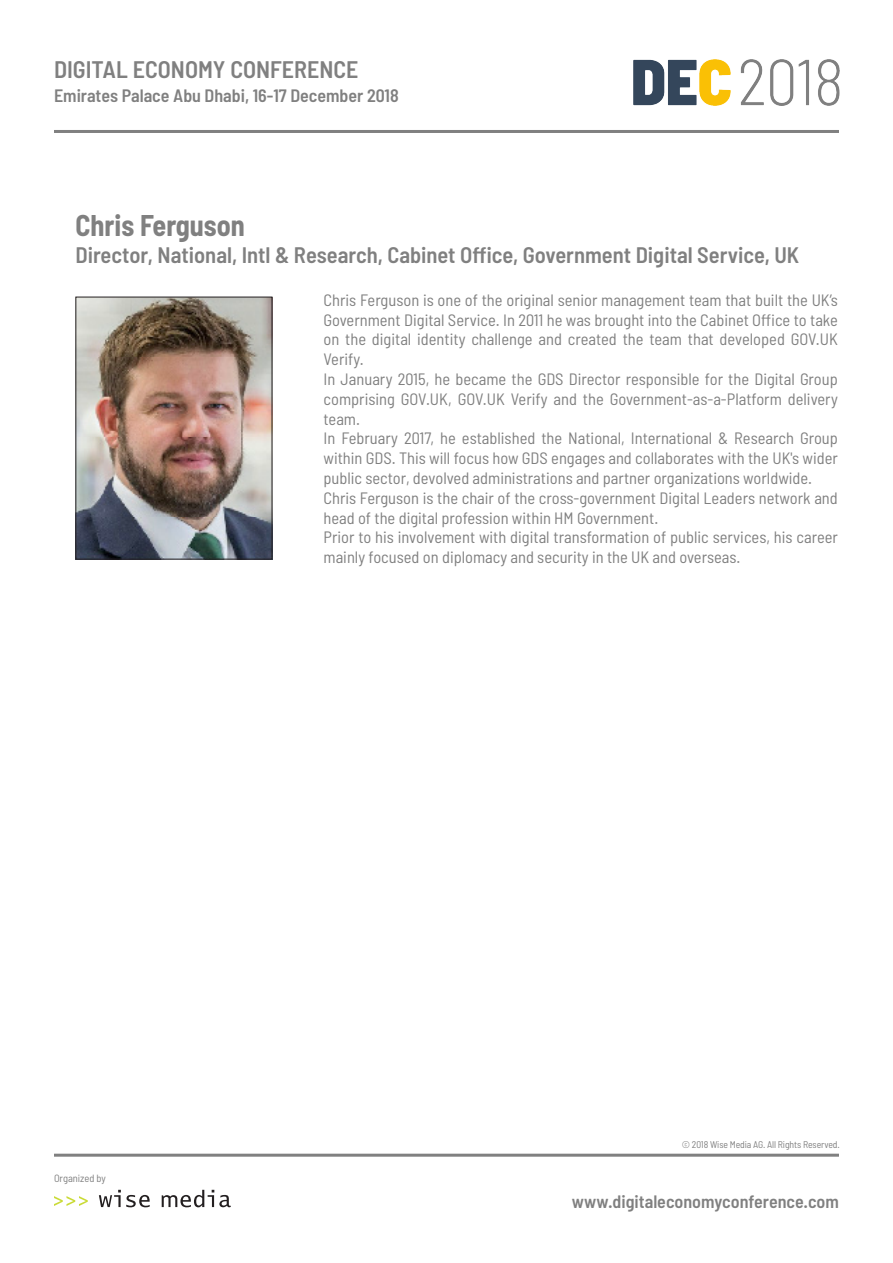
<style>
.page{position:relative;width:893px;height:1263px;background:#fff}
.page>*{position:absolute;margin:0;border:0;box-sizing:border-box;transform-origin:0 0}
.t1{font:700 semi-condensed 30px "Barlow";color:#808080;scale:.94 1}
.t2{font:600 semi-condensed 24px "Barlow";color:#808080}
.t3{font:600 semi-condensed 22.5px "Barlow";color:#808080}
.t4{font:600 semi-condensed 18px "Barlow";color:#808080}
.t5{font:semi-condensed 16.5px/19.8px "Barlow";color:#808080;text-align:justify}
.t6{font:semi-condensed 10.5px "Barlow";color:#808080}
.t7{font:semi-condensed 9.75px "Barlow";letter-spacing:-.01em;color:#808080}
</style>
<div class="page">
<img style="left:633px;top:60px;width:206px;height:45px">
<svg style="left:54px;top:1196px;width:34px;height:10px"></svg>
<svg style="left:99px;top:1190px;width:51px;height:17px"></svg>
<svg style="left:162px;top:1190px;width:69px;height:17px"></svg>
<hr style="left:54px;top:130px;width:785px;height:3px;background:#808080">
<hr style="left:54px;top:1154px;width:785px;height:3px;background:#808080">
<img style="left:77px;top:299px;width:193px;height:258px">
<div style="left:75px;top:297px;width:197px;height:262px;border:1px solid #231f20"></div>
<p class="t2" style="left:54px;top:55px;width:306px">DIGITAL ECONOMY CONFERENCE</p>
<p class="t4" style="left:54px;top:85px;width:346px">Emirates Palace Abu Dhabi, 16-17 December 2018</p>
<p class="t1" style="left:75px;top:207px;width:182px">Chris Ferguson</p>
<p class="t3" style="left:75px;top:241px;width:725px">Director, National, Intl &amp; Research, Cabinet Office, Government Digital Service, UK</p>
<p class="t5" style="left:324px;top:289px;width:516px">Chris Ferguson is one of the original senior management team that built the UK’s Government Digital Service. In 2011 he was brought into the Cabinet Office to take on the digital identity challenge and created the team that developed GOV.UK Verify.</p>
<p class="t5" style="left:324px;top:369px;width:516px">In January 2015, he became the GDS Director responsible for the Digital Group comprising GOV.UK, GOV.UK Verify and the Government-as-a-Platform delivery team.</p>
<p class="t5" style="left:324px;top:428px;width:516px">In February 2017, he established the National, International &amp; Research Group within GDS. This will focus how GDS engages and collaborates with the UK's wider public sector, devolved administrations and partner organizations worldwide.</p>
<p class="t5" style="left:324px;top:487px;width:516px">Chris Ferguson is the chair of the cross-government Digital Leaders network and head of the digital profession within HM Government.</p>
<p class="t5" style="left:324px;top:527px;width:516px">Prior to his involvement with digital transformation of public services, his career mainly focused on diplomacy and security in the UK and overseas.</p>
<p class="t6" style="left:54px;top:1172px;width:53px">Organized by</p>
<p class="t7" style="left:682px;top:1138px;width:159px">© 2018 Wise Media AG. All Rights Reserved.</p>
<p class="t4" style="left:572px;top:1190px;width:269px">www.digitaleconomyconference.com</p>
</div>
